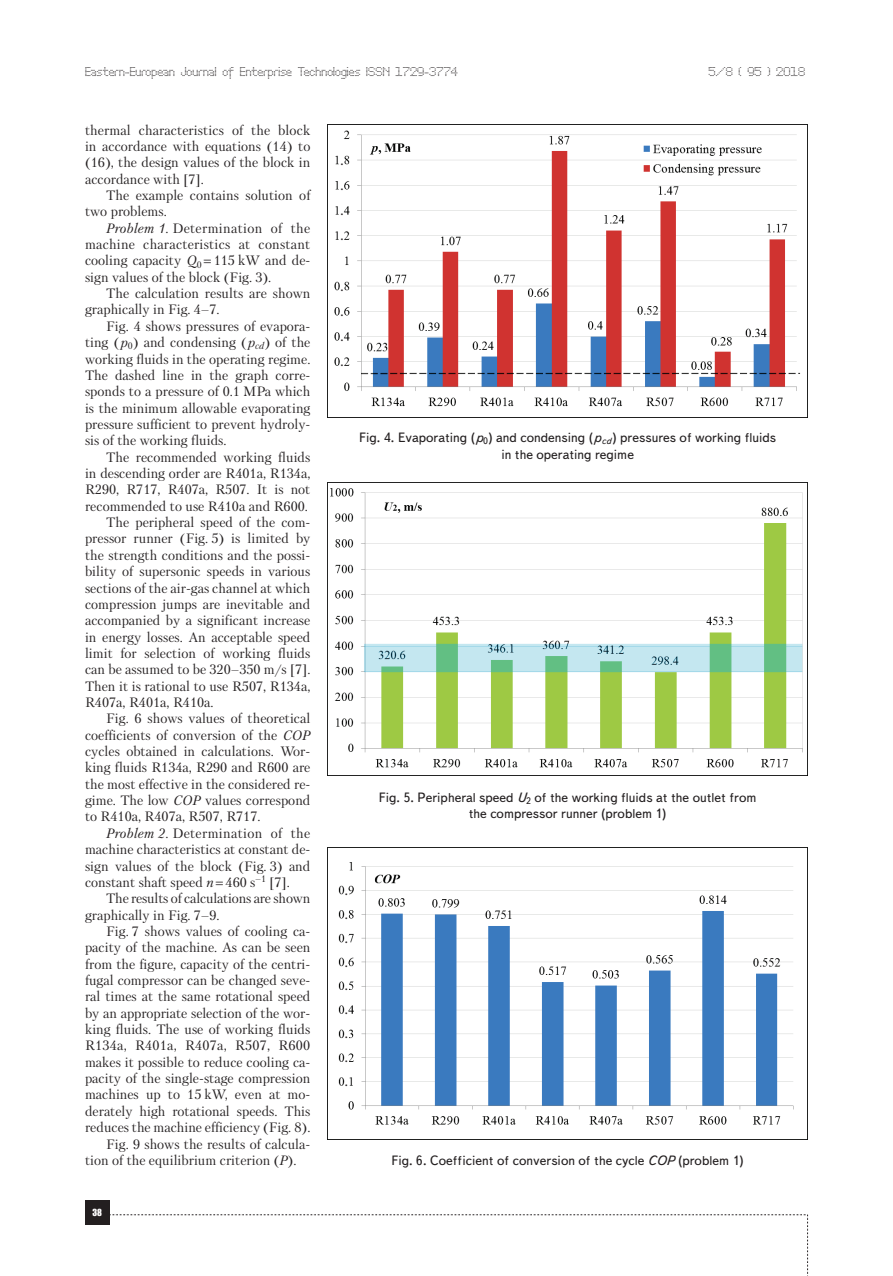
<style>
.page{position:relative;width:893px;height:1276px;background:#fff}
.page>*{position:absolute;margin:0;border:0;box-sizing:border-box;transform-origin:0 0}
.t1{font:14.1px/23.9px "Myriad Pro";color:#231f20;text-align:justify}
.t2{font:13.5px/16.4px "Petersburg C";color:#231f20}
.t3{font:13.5px/16.2px "Text Book C";color:#231f20;text-align:center}
.t4{font:13.5px "Petersburg C";letter-spacing:.025em;color:#231f20}
.t5{font:12px "Perfo C";letter-spacing:.015em;color:#231f20}
.t6{font:9px "Impact";color:#fff}
.s1{font-style:italic}
</style>
<div class="page">
<div style="left:85px;top:1200px;width:24px;height:24px;background:#231f20"></div>
<svg style="left:109px;top:1214px;width:699px;height:62px"></svg>
<img style="left:327px;top:124px;width:481px;height:294px">
<svg style="left:341px;top:162px;width:3px;height:6px"></svg>
<svg style="left:341px;top:188px;width:3px;height:6px"></svg>
<svg style="left:341px;top:213px;width:3px;height:6px"></svg>
<svg style="left:341px;top:238px;width:3px;height:6px"></svg>
<svg style="left:341px;top:288px;width:3px;height:6px"></svg>
<svg style="left:341px;top:314px;width:3px;height:5px"></svg>
<svg style="left:341px;top:339px;width:3px;height:6px"></svg>
<svg style="left:341px;top:364px;width:3px;height:6px"></svg>
<img style="left:327px;top:482px;width:481px;height:293px">
<img style="left:327px;top:847px;width:481px;height:292px">
<svg style="left:345px;top:893px;width:3px;height:6px"></svg>
<svg style="left:345px;top:917px;width:3px;height:5px"></svg>
<svg style="left:345px;top:940px;width:3px;height:6px"></svg>
<svg style="left:345px;top:964px;width:3px;height:6px"></svg>
<svg style="left:345px;top:988px;width:3px;height:6px"></svg>
<svg style="left:345px;top:1012px;width:3px;height:5px"></svg>
<svg style="left:345px;top:1036px;width:3px;height:6px"></svg>
<svg style="left:345px;top:1060px;width:3px;height:5px"></svg>
<svg style="left:345px;top:1084px;width:3px;height:5px"></svg>
<p class="t5" style="left:85px;top:65px;width:374px">Eastern-European Journal of Enterprise Technologies ISSN 1729-3774</p>
<p class="t5" style="left:708px;top:65px;width:98px">5/8 ( 95 ) 2018</p>
<p class="t2" style="left:85px;top:122px;width:227px;text-align:justify">thermal characteristics of the block in accordance with equations (14) to (16), the design values of the block in accordance with [7].</p>
<p class="t2" style="left:85px;top:187px;width:227px;text-indent:21px">The example contains solution of two problems.</p>
<p class="t2" style="left:85px;top:220px;width:227px;text-align:justify;text-indent:21px"><span class="s1">Problem 1</span>. Determination of the machine characteristics at constant cooling capacity <span class="s1">Q</span><sub>0</sub> 115 kW and de&shy;sign values of the block (Fig. 3).</p>
<p class="t2" style="left:85px;top:285px;width:227px;text-indent:21px">The calculation results are shown graphically in Fig. 4–7.</p>
<p class="t2" style="left:85px;top:318px;width:227px;text-indent:21px">Fig. 4 shows pressures of evapora&shy;ting (<span class="s1">p</span><sub>0</sub>) and condensing (<span class="s1">p</span><sub>cd</sub>) of the working fluids in the operating regime.<br>The dashed line in the graph corre&shy;sponds to a pressure of 0.1 MPa which is the minimum allowable evaporating pressure sufficient to prevent hydroly&shy;sis of the working fluids.</p>
<p class="t2" style="left:106px;top:448px;width:206px">The recommended working fluids</p>
<p class="t2" style="left:85px;top:465px;width:227px">in descending order are R401a, R134a,</p>
<p class="t2" style="left:85px;top:481px;width:227px">R290, R717, R407a, R507. It is not</p>
<p class="t2" style="left:85px;top:498px;width:224px">recommended to use R410a and R600.</p>
<p class="t2" style="left:106px;top:514px;width:206px">The peripheral speed of the com-</p>
<p class="t2" style="left:85px;top:530px;width:227px">pressor runner (Fig. 5) is limited by</p>
<p class="t2" style="left:85px;top:547px;width:227px">the strength conditions and the possi-</p>
<p class="t2" style="left:85px;top:563px;width:227px">bility of supersonic speeds in various</p>
<p class="t2" style="left:85px;top:579px;width:227px">sections of the air-gas channel at which</p>
<p class="t2" style="left:85px;top:596px;width:227px">compression jumps are inevitable and</p>
<p class="t2" style="left:85px;top:612px;width:227px">accompanied by a significant increase</p>
<p class="t2" style="left:85px;top:628px;width:227px">in energy losses. An acceptable speed</p>
<p class="t2" style="left:85px;top:645px;width:227px">limit for selection of working fluids</p>
<p class="t2" style="left:85px;top:661px;width:227px">can be assumed to be 320–350 m/s [7].</p>
<p class="t2" style="left:85px;top:677px;width:227px">Then it is rational to use R507, R134a,</p>
<p class="t2" style="left:85px;top:694px;width:130px">R407a, R401a, R410a.</p>
<p class="t2" style="left:106px;top:710px;width:206px">Fig. 6 shows values of theoretical</p>
<p class="t2" style="left:85px;top:726px;width:227px">coefficients of conversion of the <span class="s1">СОР</span></p>
<p class="t2" style="left:85px;top:743px;width:225px">cycles obtained in calculations. Wor-</p>
<p class="t2" style="left:85px;top:759px;width:227px">king fluids R134a, R290 and R600 are</p>
<p class="t2" style="left:85px;top:775px;width:227px">the most effective in the considered re-</p>
<p class="t2" style="left:85px;top:792px;width:227px">gime. The low <span class="s1">COP</span> values correspond</p>
<p class="t2" style="left:85px;top:808px;width:177px">to R410a, R407a, R507, R717.</p>
<p class="t4" style="left:106px;top:825px;width:205px"><span class="s1">Problem 2</span>. Determination of the</p>
<p class="t2" style="left:85px;top:841px;width:227px">machine characteristics at constant de-</p>
<p class="t2" style="left:85px;top:857px;width:227px">sign values of the block (Fig. 3) and</p>
<p class="t2" style="left:85px;top:874px;width:206px">constant shaft speed <span class="s1">n</span> 460 s<sup>–1</sup> [7].</p>
<p class="t2" style="left:106px;top:890px;width:206px">The results of calculations are shown</p>
<p class="t2" style="left:85px;top:906px;width:136px">graphically in Fig. 7–9.</p>
<p class="t2" style="left:106px;top:923px;width:206px">Fig. 7 shows values of cooling ca-</p>
<p class="t2" style="left:85px;top:939px;width:227px">pacity of the machine. As can be seen</p>
<p class="t2" style="left:85px;top:955px;width:225px">from the figure, capacity of the centri-</p>
<p class="t2" style="left:85px;top:972px;width:225px">fugal compressor can be changed seve-</p>
<p class="t2" style="left:85px;top:988px;width:227px">ral times at the same rotational speed</p>
<p class="t2" style="left:85px;top:1004px;width:225px">by an appropriate selection of the wor-</p>
<p class="t2" style="left:85px;top:1021px;width:227px">king fluids. The use of working fluids</p>
<p class="t2" style="left:85px;top:1037px;width:227px">R134a, R401a, R407a, R507, R600</p>
<p class="t2" style="left:85px;top:1053px;width:227px">makes it possible to reduce cooling ca-</p>
<p class="t2" style="left:85px;top:1070px;width:227px">pacity of the single-stage compression</p>
<p class="t2" style="left:85px;top:1086px;width:225px">machines up to 15 kW, even at mo-</p>
<p class="t2" style="left:85px;top:1102px;width:227px">derately high rotational speeds. This</p>
<p class="t2" style="left:85px;top:1119px;width:227px">reduces the machine efficiency (Fig. 8).</p>
<p class="t2" style="left:106px;top:1135px;width:206px">Fig. 9 shows the results of calcula-</p>
<p class="t2" style="left:85px;top:1151px;width:213px">tion of the equilibrium criterion (<span class="s1">P</span>).</p>
<p class="t6" style="left:92px;top:1205px;width:11px">38</p>
<p class="t1" style="left:341px;top:147px;width:4px;line-height:25.2px">. . . .</p>
<p class="t1" style="left:341px;top:273px;width:4px;line-height:25.2px">. . . .</p>
<p class="t3" style="left:359px;top:430px;width:418px">Fig. 4. Evaporating (<span class="s1">p</span><sub>0</sub>) and condensing (<span class="s1">p</span><sub>cd</sub> ) pressures of working fluids in the operating regime</p>
<p class="t1" style="left:345px;top:878px;width:4px">. . . . . . . . .</p>
<p class="t3" style="left:379px;top:789px;width:379px">Fig. 5. Peripheral speed <span class="s1">U</span><sub>2</sub> of the working fluids at the outlet from the compressor runner (problem 1)</p>
<p class="t3" style="left:391px;top:1152px;width:354px">Fig. 6. Coefficient of conversion of the cycle <span class="s1">COP</span> (problem 1)</p>
</div>
